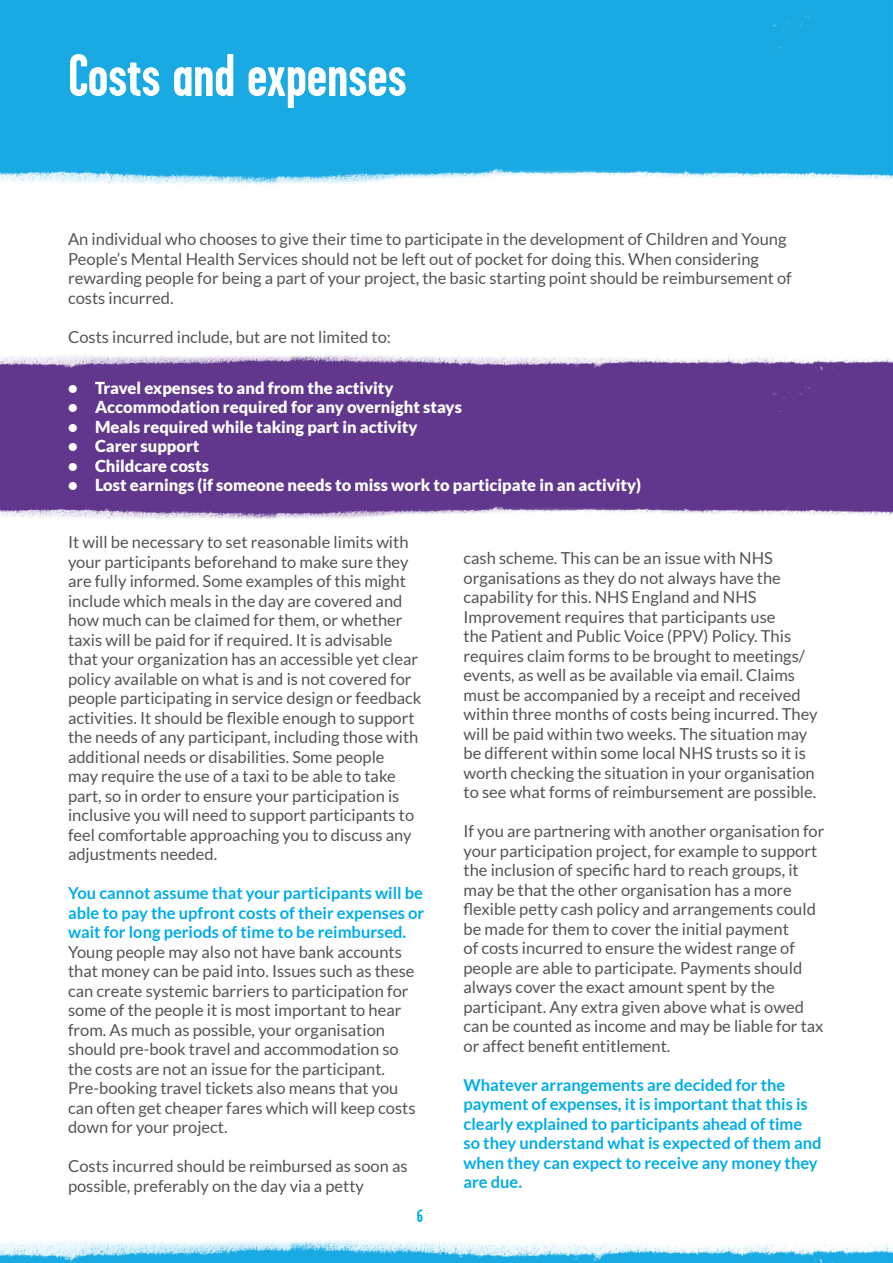
<style>
.page{position:relative;width:893px;height:1263px;background:#fff}
.page>*{position:absolute;margin:0;border:0;box-sizing:border-box;transform-origin:0 0}
.t1{font:700 60px "Garage Gothic";color:#fff}
.t2{font:700 18px "Garage Gothic";color:#00ade9}
.t3{font:16.5px/19.5px "Lato";color:#555454}
.t4{font:700 16.5px/19.5px "Lato";color:#00ade9;text-align:justify}
.t5{font:900 16.5px "Lato";color:#fff}
</style>
<div class="page">
<img style="left:0;top:355px;width:893px;height:164px">
<div style="left:0;top:0;width:893px;height:185px;background:#19aae3"></div>
<img style="left:0;top:1240px;width:893px;height:23px">
<h1 class="t1" style="left:68px;top:43px;width:340px">Costs and expenses</h1>
<p class="t3" style="left:68px;top:229px;width:725px">An individual who chooses to give their time to participate in the development of Children and Young People’s Mental Health Services should not be left out of pocket for doing this. When considering rewarding people for being a part of your project, the basic starting point should be reimbursement of costs incurred.</p>
<p class="t3" style="left:68px;top:327px;width:325px">Costs incurred include, but are not limited to:</p>
<p class="t5" style="left:68px;top:378px;width:327px">• Travel expenses to and from the activity</p>
<p class="t5" style="left:68px;top:397px;width:395px">• Accommodation required for any overnight stays</p>
<p class="t5" style="left:68px;top:417px;width:351px">• Meals required while taking part in activity</p>
<p class="t5" style="left:68px;top:436px;width:133px">• Carer support</p>
<p class="t5" style="left:68px;top:456px;width:142px">• Childcare costs</p>
<p class="t5" style="left:68px;top:475px;width:575px">• Lost earnings (if someone needs to miss work to participate in an activity)</p>
<p class="t3" style="left:68px;top:532px;width:355px">It will be necessary to set reasonable limits with your participants beforehand to make sure they are fully informed. Some examples of this might include which meals in the day are covered and how much can be claimed for them, or whether taxis will be paid for if required. It is advisable that your organization has an accessible yet clear policy available on what is and is not covered for people participating in service design or feedback activities. It should be flexible enough to support the needs of any participant, including those with additional needs or disabilities. Some people<br>may require the use of a taxi to be able to take part, so in order to ensure your participation is inclusive you will need to support participants to feel comfortable approaching you to discuss any adjustments needed.</p>
<p class="t4" style="left:68px;top:883px;width:358px">You cannot assume that your participants will be able to pay the upfront costs of their expenses or wait for long periods of time to be reimbursed.</p>
<p class="t3" style="left:68px;top:942px;width:349px">Young people may also not have bank accounts that money can be paid into. Issues such as these can create systemic barriers to participation for some of the people it is most important to hear from. As much as possible, your organisation should pre-book travel and accommodation so the costs are not an issue for the participant.<br>Pre-booking travel tickets also means that you can often get cheaper fares which will keep costs down for your project.</p>
<p class="t3" style="left:68px;top:1156px;width:341px">Costs incurred should be reimbursed as soon as possible, preferably on the day via a petty</p>
<p class="t2" style="left:417px;top:1206px;width:8px">6</p>
<p class="t3" style="left:463px;top:548px;width:356px">cash scheme. This can be an issue with NHS organisations as they do not always have the capability for this. NHS England and NHS Improvement requires that participants use<br>the Patient and Public Voice (PPV) Policy. This requires claim forms to be brought to meetings/ events, as well as be available via email. Claims must be accompanied by a receipt and received within three months of costs being incurred. They will be paid within two weeks. The situation may be different within some local NHS trusts so it is worth checking the situation in your organisation to see what forms of reimbursement are possible.</p>
<p class="t3" style="left:463px;top:821px;width:362px">If you are partnering with another organisation for your participation project, for example to support the inclusion of specific hard to reach groups, it may be that the other organisation has a more flexible petty cash policy and arrangements could be made for them to cover the initial payment<br>of costs incurred to ensure the widest range of people are able to participate. Payments should always cover the exact amount spent by the participant. Any extra given above what is owed can be counted as income and may be liable for tax or affect benefit entitlement.</p>
<p class="t4" style="left:463px;top:1075px;width:359px;text-align:left">Whatever arrangements are decided for the payment of expenses, it is important that this is clearly explained to participants ahead of time so they understand what is expected of them and when they can expect to receive any money they are due.</p>
</div>
